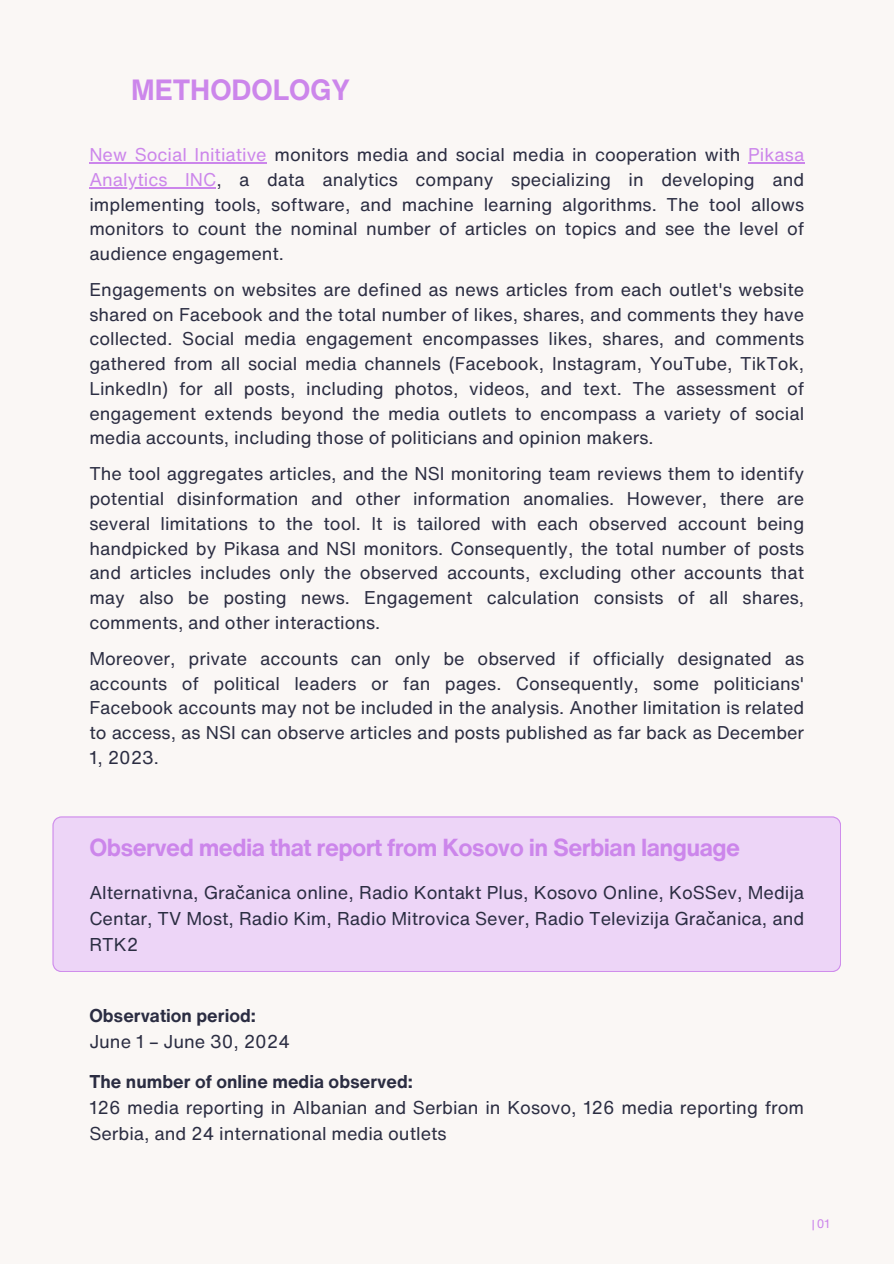
<style>
.page{position:relative;width:894px;height:1264px;background:#fff}
.page>*{position:absolute;margin:0;border:0;box-sizing:border-box;transform-origin:0 0}
.t1{font:700 28.5px "Helvetica Now Text";color:#cc86eb}
.t2{font:700 24px "Helvetica Now Text";letter-spacing:-.025em;color:#cc86eb}
.t3{font:18px/24.8px "Helvetica Now Text";color:#2b2d42;text-align:justify}
.t4{font:700 18px "Helvetica Now Text";color:#2b2d42}
.t5{font:12px "Helvetica Now Text";color:#cc86eb}
.s1{color:#cc86eb}
</style>
<div class="page">
<div style="left:0;top:0;width:893px;height:1263px;background:#faf7f5"></div>
<hr style="left:89px;top:162px;width:178px;height:1px;background:#cc86eb">
<hr style="left:748px;top:162px;width:56px;height:1px;background:#cc86eb">
<hr style="left:89px;top:187px;width:127px;height:1px;background:#cc86eb">
<div style="left:52px;top:816px;width:788px;height:155px;background:#edd5f7"></div>
<p class="t1" style="left:131px;top:69px;width:221px">METHODOLOGY</p>
<h1 class="t3" style="left:89px;top:142px;width:716px"><span class="s1">New Social Initiative</span> monitors media and social media in cooperation with <span class="s1">Pikasa</span></h1>
<p class="t3" style="left:89px;top:167px;width:716px"><span class="s1">Analytics INC</span>, a data analytics company specializing in developing and implementing tools, software, and machine learning algorithms. The tool allows monitors to count the nominal number of articles on topics and see the level of audience engagement.</p>
<p class="t3" style="left:89px;top:277px;width:716px">Engagements on websites are defined as news articles from each outlet's website shared on Facebook and the total number of likes, shares, and comments they have collected. Social media engagement encompasses likes, shares, and comments gathered from all social media channels (Facebook, Instagram, YouTube, TikTok, LinkedIn) for all posts, including photos, videos, and text. The assessment of engagement extends beyond the media outlets to encompass a variety of social media accounts, including those of politicians and opinion makers.</p>
<p class="t3" style="left:89px;top:461px;width:716px">The tool aggregates articles, and the NSI monitoring team reviews them to identify potential disinformation and other information anomalies. However, there are several limitations to the tool. It is tailored with each observed account being handpicked by Pikasa and NSI monitors. Consequently, the total number of posts and articles includes only the observed accounts, excluding other accounts that may also be posting news. Engagement calculation consists of all shares, comments, and other interactions.</p>
<h2 class="t3" style="left:89px;top:645px;width:716px">Moreover, private accounts can only be observed if officially designated as accounts of political leaders or fan pages. Consequently, some politicians' Facebook accounts may not be included in the analysis. Another limitation is related to access, as NSI can observe articles and posts published as far back as December 1, 2023.</h2>
<p class="t2" style="left:89px;top:829px;width:652px">Observed media that report from Kosovo in Serbian language</p>
<p class="t3" style="left:89px;top:879px;width:716px;line-height:25.8px">Alternativna, Gračanica online, Radio Kontakt Plus, Kosovo Online, KoSSev, Medija Centar, TV Most, Radio Kim, Radio Mitrovica Sever, Radio Televizija Gračanica, and RTK2</p>
<p class="t4" style="left:89px;top:1001px;width:168px">Observation period:</p>
<p class="t3" style="left:89px;top:1028px;width:202px">June 1 – June 30, 2024</p>
<p class="t4" style="left:89px;top:1068px;width:325px">The number of online media observed:</p>
<p class="t3" style="left:89px;top:1094px;width:716px;line-height:25.8px">126 media reporting in Albanian and Serbian in Kosovo, 126 media reporting from<br>Serbia, and 24 international media outlets</p>
<p class="t5" style="left:816px;top:1214px;width:15px">01</p>
</div>
